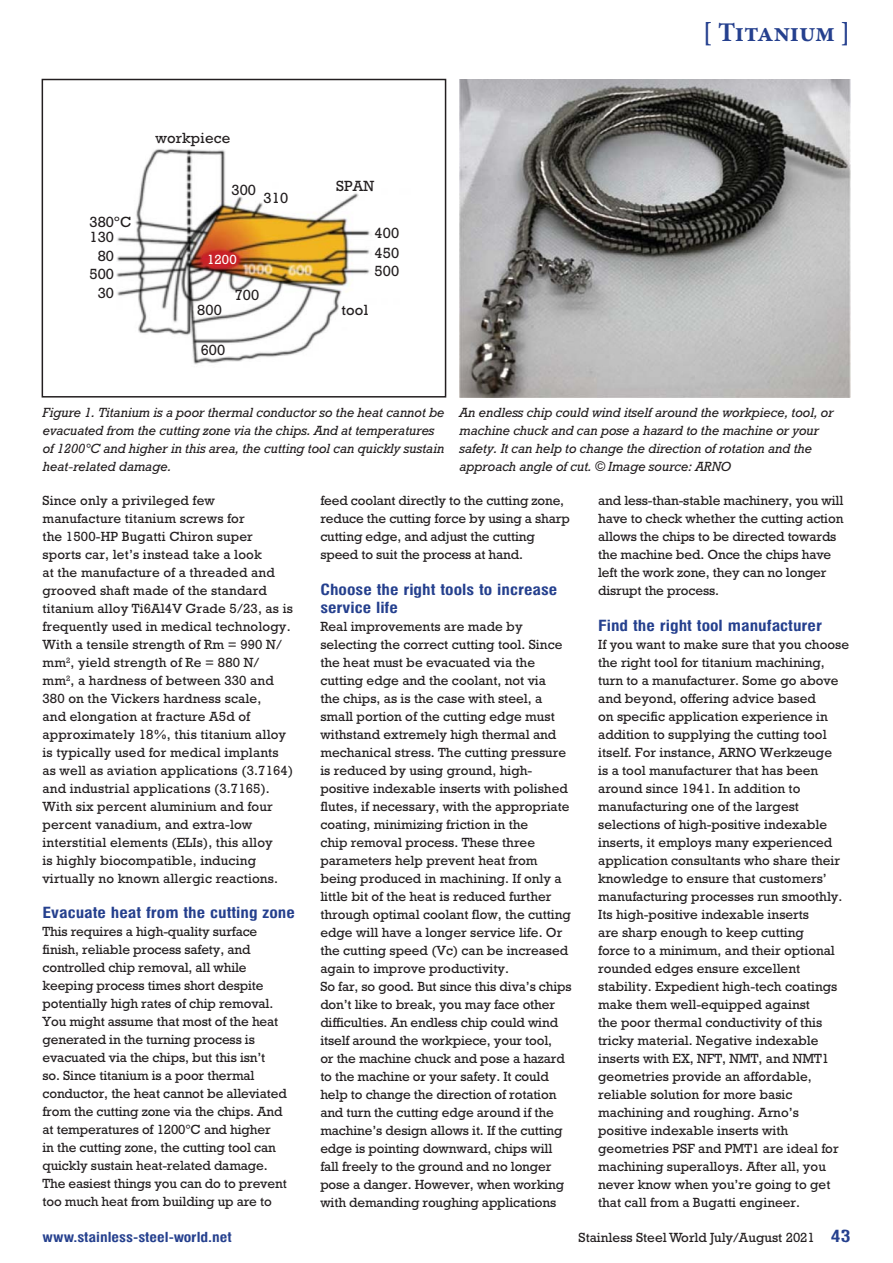
<style>
.page{position:relative;width:893px;height:1263px;background:#fff}
.page>*{position:absolute;margin:0;border:0;box-sizing:border-box;transform-origin:0 0}
.t1{font:700 27px "Minion Pro";color:#25408e}
.t2{font:700 15px/18px "Milford";color:#25408e}
.t3{font:15px "Rockwell";letter-spacing:.01em;color:#231f20}
.t4{font:13.5px/18px "Rockwell";color:#231f20}
.t5{font:italic 13.5px/18px "Rockwell";letter-spacing:-.01em;color:#231f20}
.t6{font:700 13.5px "Milford";color:#25408e}
.t7{font:13.5px "Rockwell";color:#fff}
.s1{font-family:"Milford";font-weight:700;font-size:16.5px;color:#25408e}
</style>
<div class="page">
<div style="left:42px;top:79px;width:404px;height:319px;border:2px solid #231f20"></div>
<img style="left:459px;top:80px;width:391px;height:318px">
<img style="left:116px;top:148px;width:254px;height:217px">
<p class="t3" style="left:155px;top:133px;width:76px">workpiece</p>
<p class="t3" style="left:231px;top:184px;width:26px">300</p>
<p class="t3" style="left:264px;top:193px;width:26px">310</p>
<p class="t3" style="left:336px;top:181px;width:40px">SPAN</p>
<p class="t3" style="left:89px;top:217px;width:44px">380ºC</p>
<p class="t3" style="left:89px;top:232px;width:26px">130</p>
<p class="t3" style="left:374px;top:228px;width:26px">400</p>
<p class="t3" style="left:98px;top:251px;width:18px">80</p>
<p class="t3" style="left:374px;top:247px;width:26px">450</p>
<p class="t3" style="left:89px;top:269px;width:26px">500</p>
<p class="t3" style="left:374px;top:265px;width:26px">500</p>
<p class="t3" style="left:98px;top:288px;width:18px">30</p>
<p class="t7" style="left:207px;top:255px;width:31px">1200</p>
<p class="t3" style="left:235px;top:290px;width:26px">700</p>
<p class="t3" style="left:197px;top:305px;width:26px">800</p>
<p class="t3" style="left:201px;top:345px;width:26px">600</p>
<p class="t3" style="left:341px;top:305px;width:28px">tool</p>
<h1 class="t1" style="left:703px;top:22px;width:149px">[ Titanium ]</h1>
<p class="t5" style="left:43px;top:405px;width:403px">Figure 1. Titanium is a poor thermal conductor so the heat cannot be evacuated from the cutting zone via the chips. And at temperatures of 1200°C and higher in this area, the cutting tool can quickly sustain heat-related damage.</p>
<p class="t5" style="left:459px;top:405px;width:376px">An endless chip could wind itself around the workpiece, tool, or machine chuck and can pose a hazard to the machine or your safety. It can help to change the direction of rotation and the approach angle of cut. © Image source: ARNO</p>
<p class="t4" style="left:43px;top:493px;width:252px">Since only a privileged few manufacture titanium screws for<br>the 1500-HP Bugatti Chiron super sports car, let’s instead take a look<br>at the manufacture of a threaded and grooved shaft made of the standard titanium alloy Ti6Al4V Grade 5/23, as is frequently used in medical technology.<br>With a tensile strength of Rm = 990 N/ mm<sup>2</sup>, yield strength of Re = 880 N/ mm<sup>2</sup>, a hardness of between 330 and 380 on the Vickers hardness scale,<br>and elongation at fracture A5d of approximately 18%, this titanium alloy is typically used for medical implants as well as aviation applications (3.7164) and industrial applications (3.7165).<br>With six percent aluminium and four percent vanadium, and extra-low interstitial elements (ELIs), this alloy<br>is highly biocompatible, inducing virtually no known allergic reactions.</p>
<p class="t2" style="left:43px;top:905px;width:254px">Evacuate heat from the cutting zone</p>
<p class="t4" style="left:43px;top:924px;width:246px">This requires a high-quality surface finish, reliable process safety, and controlled chip removal, all while keeping process times short despite potentially high rates of chip removal.<br>You might assume that most of the heat generated in the turning process is evacuated via the chips, but this isn’t<br>so. Since titanium is a poor thermal conductor, the heat cannot be alleviated from the cutting zone via the chips. And at temperatures of 1200°C and higher<br>in the cutting zone, the cutting tool can quickly sustain heat-related damage.<br>The easiest things you can do to prevent too much heat from building up are to</p>
<p class="t4" style="left:320px;top:493px;width:251px">feed coolant directly to the cutting zone, reduce the cutting force by using a sharp cutting edge, and adjust the cutting speed to suit the process at hand.</p>
<p class="t2" style="left:320px;top:582px;width:239px">Choose the right tools to increase service life</p>
<p class="t4" style="left:320px;top:619px;width:253px">Real improvements are made by selecting the correct cutting tool. Since the heat must be evacuated via the cutting edge and the coolant, not via<br>the chips, as is the case with steel, a small portion of the cutting edge must withstand extremely high thermal and mechanical stress. The cutting pressure is reduced by using ground, high&shy;positive indexable inserts with polished flutes, if necessary, with the appropriate coating, minimizing friction in the<br>chip removal process. These three parameters help prevent heat from being produced in machining. If only a little bit of the heat is reduced further through optimal coolant flow, the cutting edge will have a longer service life. Or the cutting speed (Vc) can be increased again to improve productivity.<br>So far, so good. But since this diva’s chips don’t like to break, you may face other difficulties. An endless chip could wind itself around the workpiece, your tool,<br>or the machine chuck and pose a hazard to the machine or your safety. It could help to change the direction of rotation and turn the cutting edge around if the machine’s design allows it. If the cutting edge is pointing downward, chips will fall freely to the ground and no longer pose a danger. However, when working with demanding roughing applications</p>
<p class="t4" style="left:598px;top:493px;width:247px">and less-than-stable machinery, you will have to check whether the cutting action allows the chips to be directed towards the machine bed. Once the chips have left the work zone, they can no longer disrupt the process.</p>
<p class="t2" style="left:598px;top:618px;width:225px">Find the right tool manufacturer</p>
<p class="t4" style="left:598px;top:637px;width:252px">If you want to make sure that you choose the right tool for titanium machining, turn to a manufacturer. Some go above and beyond, offering advice based<br>on specific application experience in addition to supplying the cutting tool itself. For instance, ARNO Werkzeuge<br>is a tool manufacturer that has been around since 1941. In addition to manufacturing one of the largest selections of high-positive indexable inserts, it employs many experienced application consultants who share their knowledge to ensure that customers’ manufacturing processes run smoothly.<br>Its high-positive indexable inserts<br>are sharp enough to keep cutting<br>force to a minimum, and their optional rounded edges ensure excellent stability. Expedient high-tech coatings make them well-equipped against<br>the poor thermal conductivity of this tricky material. Negative indexable inserts with EX, NFT, NMT, and NMT1 geometries provide an affordable, reliable solution for more basic machining and roughing. Arno’s positive indexable inserts with geometries PSF and PMT1 are ideal for machining superalloys. After all, you never know when you’re going to get that call from a Bugatti engineer.</p>
<p class="t6" style="left:43px;top:1231px;width:191px">www.stainless-steel-world.net</p>
<p class="t4" style="left:579px;top:1230px;width:273px">Stainless Steel World July/August 2021 <span class="s1">43</span></p>
</div>
